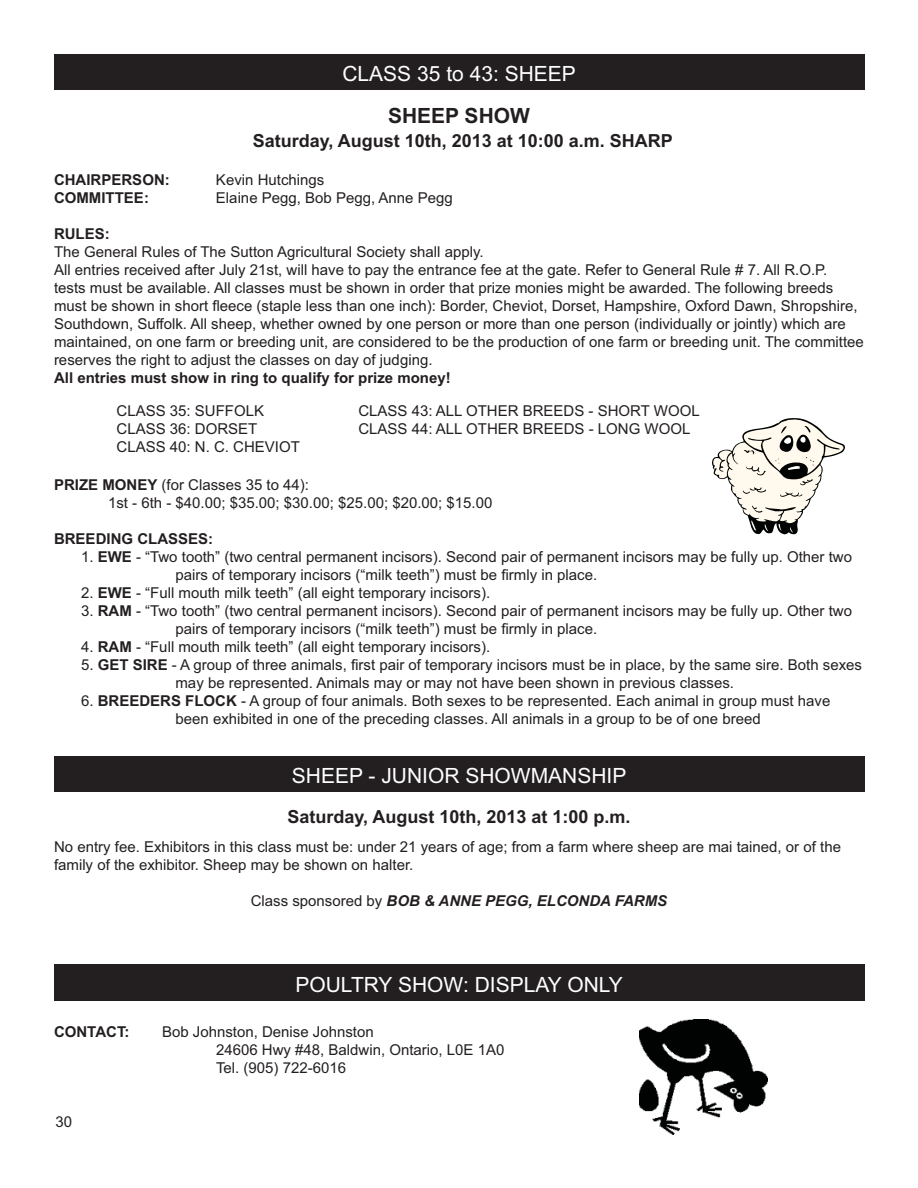
<style>
.page{position:relative;width:918px;height:1188px;background:#fff}
.page>*{position:absolute;margin:0;border:0;box-sizing:border-box;transform-origin:0 0}
.t1{font:21px "Arial";color:#fff}
.t2{font:700 21px "Arial";color:#231f20}
.t3{font:700 18px "Arial";color:#231f20}
.t4{font:15px/18px "Arial";color:#231f20}
.t5{font:700 15px "Arial";color:#231f20}
.t6{font:italic 700 15px "Arial";color:#231f20}
.s1{font-weight:700}
.s2{font-weight:400;font-style:normal}
</style>
<div class="page">
<div style="left:54px;top:756px;width:810px;height:36px;background:#231f20"></div>
<div style="left:54px;top:965px;width:810px;height:36px;background:#231f20"></div>
<svg style="left:712px;top:418px;width:133px;height:117px"></svg>
<div style="left:54px;top:54px;width:810px;height:36px;background:#231f20"></div>
<img style="left:639px;top:1019px;width:128px;height:115px">
<h1 class="t1" style="left:342px;top:66px;width:235px">CLASS 35 to 43: SHEEP</h1>
<h1 class="t2" style="left:388px;top:108px;width:143px">SHEEP SHOW</h1>
<p class="t3" style="left:253px;top:134px;width:422px">Saturday, August 10th, 2013 at 10:00 a.m. SHARP</p>
<p class="t5" style="left:54px;top:174px;width:117px">CHAIRPERSON:</p>
<p class="t4" style="left:216px;top:172px;width:110px">Kevin Hutchings</p>
<p class="t5" style="left:54px;top:192px;width:96px">COMMITTEE:</p>
<p class="t4" style="left:216px;top:190px;width:238px">Elaine Pegg, Bob Pegg, Anne Pegg</p>
<p class="t5" style="left:54px;top:228px;width:57px">RULES:</p>
<p class="t4" style="left:54px;top:244px;width:811px">The General Rules of The Sutton Agricultural Society shall apply.<br>All entries received after July 21st, will have to pay the entrance fee at the gate. Refer to General Rule # 7. All R.O.P.<br>tests must be available. All classes must be shown in order that prize monies might be awarded. The following breeds must be shown in short fleece (staple less than one inch): Border, Cheviot, Dorset, Hampshire, Oxford Dawn, Shropshire, Southdown, Suffolk. All sheep, whether owned by one person or more than one person (individually or jointly) which are maintained, on one farm or breeding unit, are considered to be the production of one farm or breeding unit. The committee reserves the right to adjust the classes on day of judging.</p>
<p class="t5" style="left:54px;top:372px;width:398px">All entries must show in ring to qualify for prize money!</p>
<p class="t4" style="left:117px;top:403px;width:185px">CLASS 35: SUFFOLK<br>CLASS 36: DORSET<br>CLASS 40: N. C. CHEVIOT</p>
<p class="t4" style="left:358px;top:403px;width:343px">CLASS 43: ALL OTHER BREEDS - SHORT WOOL<br>CLASS 44: ALL OTHER BREEDS - LONG WOOL</p>
<p class="t4" style="left:108px;top:477px;width:386px;text-indent:-54px"><span class="s1">PRIZE MONEY</span> (for Classes 35 to 44):<br>1st - 6th - $40.00; $35.00; $30.00; $25.00; $20.00; $15.00</p>
<p class="t5" style="left:54px;top:533px;width:161px">BREEDING CLASSES:</p>
<p class="t4" style="left:176px;top:549px;width:678px;text-indent:-94px">1. <span class="s1">EWE</span> - “Two tooth” (two central permanent incisors). Second pair of permanent incisors may be fully up. Other two pairs of temporary incisors (“milk teeth”) must be firmly in place.</p>
<p class="t4" style="left:81px;top:585px;width:411px">2. <span class="s1">EWE</span> - “Full mouth milk teeth” (all eight temporary incisors).</p>
<p class="t4" style="left:176px;top:603px;width:678px;text-indent:-94px">3. <span class="s1">RAM</span> - “Two tooth” (two central permanent incisors). Second pair of permanent incisors may be fully up. Other two pairs of temporary incisors (“milk teeth”) must be firmly in place.</p>
<p class="t4" style="left:81px;top:639px;width:411px">4. <span class="s1">RAM</span> - “Full mouth milk teeth” (all eight temporary incisors).</p>
<p class="t4" style="left:176px;top:657px;width:688px;text-indent:-94px">5. <span class="s1">GET SIRE</span> - A group of three animals, first pair of temporary incisors must be in place, by the same sire. Both sexes may be represented. Animals may or may not have been shown in previous classes.</p>
<p class="t4" style="left:176px;top:693px;width:656px;text-indent:-94px">6. <span class="s1">BREEDERS FLOCK</span> - A group of four animals. Both sexes to be represented. Each animal in group must have been exhibited in one of the preceding classes. All animals in a group to be of one breed</p>
<h1 class="t1" style="left:292px;top:768px;width:336px">SHEEP - JUNIOR SHOWMANSHIP</h1>
<p class="t3" style="left:287px;top:810px;width:345px">Saturday, August 10th, 2013 at 1:00 p.m.</p>
<p class="t4" style="left:54px;top:839px;width:789px">No entry fee. Exhibitors in this class must be: under 21 years of age; from a farm where sheep are mai tained, or of the family of the exhibitor. Sheep may be shown on halter.</p>
<p class="t6" style="left:251px;top:895px;width:418px"><span class="s2">Class sponsored by</span> BOB &amp; ANNE PEGG, ELCONDA FARMS</p>
<h1 class="t1" style="left:295px;top:977px;width:329px">POULTRY SHOW: DISPLAY ONLY</h1>
<p class="t5" style="left:54px;top:1026px;width:77px">CONTACT:</p>
<p class="t4" style="left:216px;top:1024px;width:290px;text-indent:-54px">Bob Johnston, Denise Johnston<br>24606 Hwy #48, Baldwin, Ontario, L0E 1A0<br>Tel. (905) 722-6016</p>
<p class="t4" style="left:56px;top:1114px;width:18px">30</p>
</div>
